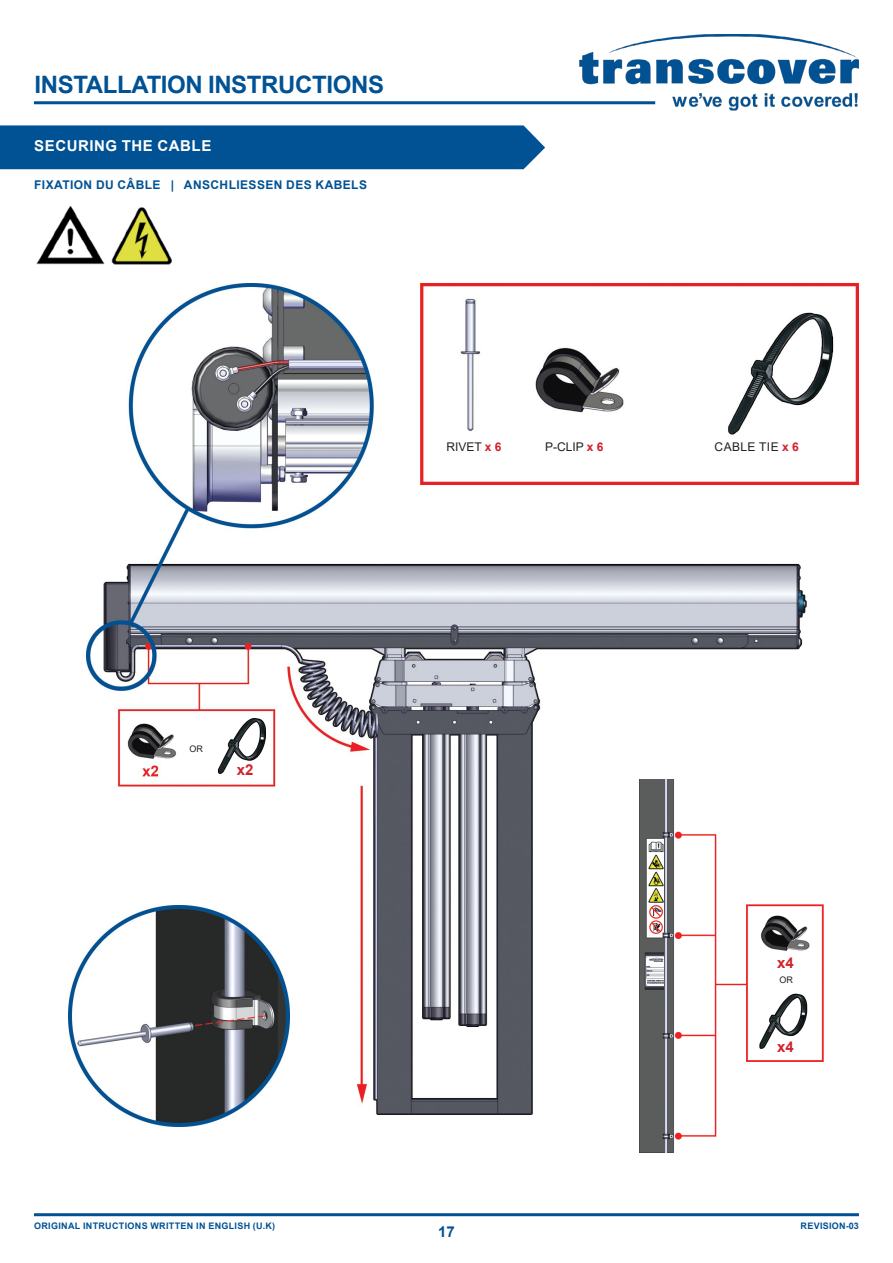
<style>
.page{position:relative;width:893px;height:1263px;background:#fff}
.page>*{position:absolute;margin:0;border:0;box-sizing:border-box;transform-origin:0 0}
.t1{font:700 24px "Arial";letter-spacing:-.015em;color:#015294}
.t2{font:700 15px "Arial";letter-spacing:.035em;color:#fff}
.t3{font:700 15px "Arial";color:#d1232a}
.t4{font:700 15px "Arial";color:#015294}
.t5{font:700 12px "Arial";letter-spacing:.035em;color:#015294}
.t6{font:12px "Arial";color:#231f20}
.t7{font:12px "Arial";letter-spacing:.035em;color:#231f20}
.t8{font:700 9px "Arial";letter-spacing:.035em;color:#015294}
.t9{font:9px "Arial";color:#231f20}
.s1{font-weight:700;color:#d1232a}
</style>
<div class="page">
<img style="left:578px;top:34px;width:281px;height:77px">
<hr style="left:34px;top:101px;width:621px;height:3px;background:#015294">
<hr style="left:34px;top:1213px;width:825px;height:3px;background:#015294">
<div style="left:0;top:125px;width:545px;height:44px;background:#015294"></div>
<img style="left:86px;top:284px;width:721px;height:830px">
<img style="left:420px;top:284px;width:439px;height:201px">
<img style="left:640px;top:779px;width:183px;height:373px">
<img style="left:68px;top:905px;width:221px;height:221px">
<img style="left:218px;top:718px;width:48px;height:55px">
<img style="left:36px;top:206px;width:136px;height:59px">
<h1 class="t1" style="left:34px;top:67px;width:351px">INSTALLATION INSTRUCTIONS</h1>
<p class="t2" style="left:34px;top:136px;width:179px">SECURING THE CABLE</p>
<p class="t5" style="left:34px;top:176px;width:334px">FIXATION DU CÂBLE | ANSCHLIESSEN DES KABELS</p>
<p class="t6" style="left:446px;top:439px;width:57px">RIVET <span class="s1">x 6</span></p>
<p class="t6" style="left:545px;top:439px;width:60px">P-CLIP <span class="s1">x 6</span></p>
<p class="t7" style="left:715px;top:439px;width:86px">CABLE TIE <span class="s1">x 6</span></p>
<p class="t9" style="left:190px;top:742px;width:15px">OR</p>
<p class="t3" style="left:237px;top:759px;width:18px">x2</p>
<p class="t3" style="left:777px;top:952px;width:18px">x4</p>
<p class="t9" style="left:779px;top:974px;width:15px">OR</p>
<p class="t3" style="left:777px;top:1036px;width:18px">x4</p>
<p class="t8" style="left:34px;top:1220px;width:242px">ORIGINAL INTRUCTIONS WRITTEN IN ENGLISH (U.K)</p>
<p class="t8" style="left:801px;top:1219px;width:60px">REVISION-03</p>
<h2 class="t4" style="left:438px;top:1221px;width:18px">17</h2>
</div>
